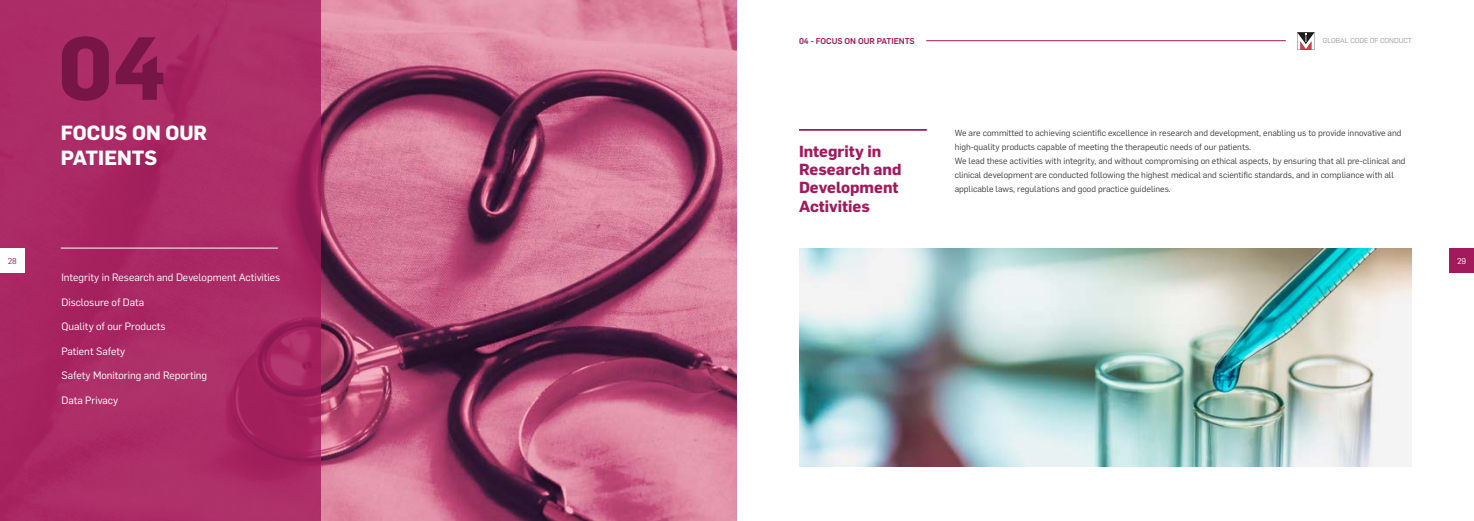
<style>
.page{position:relative;width:1474px;height:521px;background:#fff}
.page>*{position:absolute;margin:0;border:0;box-sizing:border-box;transform-origin:0 0}
.t1{font:700 87.5px "Flama";color:#771546}
.t2{font:700 20.12px/24.5px "Flama";color:#fff}
.t3{font:700 15.75px/18.4px "Flama";color:#a21a5b}
.t4{font:10.5px "Flama";color:#fff}
.t5{font:8.75px/14px "Flama";color:#3c3c3b}
.t6{font:500 8.31px "Flama";color:#a21a5b}
.t7{font:8.31px "Flama";color:#fff}
.t8{font:8.31px "Flama";color:#a21a5b}
.t9{font:7px "Flama";color:#9d9d9c}
</style>
<div class="page">
<img style="left:320px;top:0;width:417px;height:521px">
<div style="left:0;top:0;width:320px;height:521px;background:#ac2c66"></div>
<div style="left:1449px;top:248px;width:24px;height:25px;background:#a21a5b"></div>
<hr style="left:926px;top:40px;width:359px;height:1px;background:#a21a5b">
<svg style="left:1297px;top:32px;width:17px;height:18px"></svg>
<div style="left:0;top:248px;width:25px;height:25px;background:#fff"></div>
<hr style="left:61px;top:248px;width:217px;height:1px;background:#fff">
<hr style="left:799px;top:129px;width:127px;height:2px;background:#a21a5b">
<img style="left:799px;top:248px;width:612px;height:218px">
<p class="t8" style="left:8px;top:255px;width:11px">28</p>
<h1 class="t1" style="left:58px;top:3px;width:109px">04</h1>
<h2 class="t2" style="left:61px;top:120px;width:148px">FOCUS ON OUR<br>PATIENTS</h2>
<p class="t4" style="left:61px;top:270px;width:220px">Integrity in Research and Development Activities</p>
<p class="t4" style="left:61px;top:294px;width:84px">Disclosure of Data</p>
<p class="t4" style="left:61px;top:319px;width:106px">Quality of our Products</p>
<p class="t4" style="left:61px;top:343px;width:65px">Patient Safety</p>
<p class="t4" style="left:61px;top:368px;width:147px">Safety Monitoring and Reporting</p>
<p class="t4" style="left:61px;top:392px;width:58px">Data Privacy</p>
<p class="t6" style="left:799px;top:35px;width:117px">04 - FOCUS ON OUR PATIENTS</p>
<p class="t9" style="left:1322px;top:36px;width:90px">GLOBAL CODE OF CONDUCT</p>
<h3 class="t3" style="left:799px;top:141px;width:104px">Integrity in<br>Research and<br>Development<br>Activities</h3>
<p class="t5" style="left:954px;top:125px;width:452px">We are committed to achieving scientific excellence in research and development, enabling us to provide innovative and high-quality products capable of meeting the therapeutic needs of our patients.<br>We lead these activities with integrity, and without compromising on ethical aspects, by ensuring that all pre-clinical and clinical development are conducted following the highest medical and scientific standards, and in compliance with all applicable laws, regulations and good practice guidelines.</p>
<p class="t7" style="left:1456px;top:255px;width:11px">29</p>
</div>
